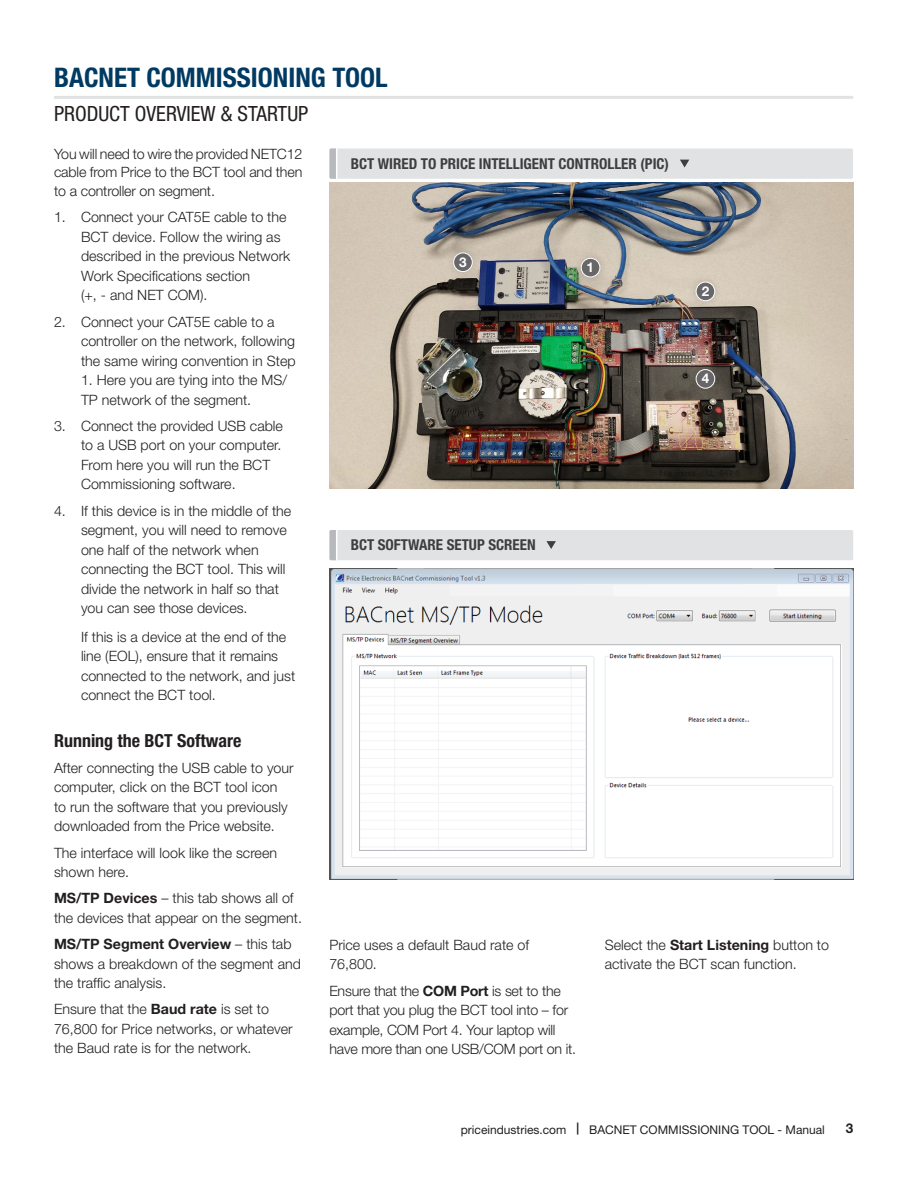
<style>
.page{position:relative;width:918px;height:1188px;background:#fff}
.page>*{position:absolute;margin:0;border:0;box-sizing:border-box;transform-origin:0 0}
.t1{font:700 condensed 27px "Helvetica Neue LT Std";color:#003a62}
.t2{font:condensed 21px "Helvetica Neue LT Std";color:#231f20}
.Title__1{font:700 condensed 18px "Helvetica Neue LT Std";color:#231f20}
.Image_Caption_Descri{font:700 condensed 15px "Helvetica Neue LT Std";color:#3e3e3f}
.Body{font:300 14.25px/19.5px "Helvetica Neue LT Std";color:#231f20}
.HEL_light_condenced{font:700 13.5px "Helvetica Neue LT Std";color:#fff}
.t3{font:700 13.5px "Helvetica Neue LT Std";color:#231f20}
.t4{font:12px "Helvetica Neue LT Std";color:#231f20}
.s1{font-weight:700}
</style>
<div class="page">
<hr style="left:54px;top:96px;width:799px;height:3px;background:#e1e2e4">
<img style="left:329px;top:568px;width:524px;height:311px">
<div style="left:330px;top:530px;width:523px;height:30px;background:#e1e2e4;border-radius:2px"></div>
<svg style="left:546px;top:541px;width:10px;height:8px"></svg>
<hr style="left:336px;top:530px;width:1px;height:30px;background:#fff">
<svg style="left:329px;top:530px;width:7px;height:30px"></svg>
<img style="left:329px;top:183px;width:524px;height:306px">
<div style="left:330px;top:148px;width:523px;height:31px;background:#e1e2e4;border-radius:2px"></div>
<svg style="left:680px;top:160px;width:9px;height:8px"></svg>
<hr style="left:336px;top:148px;width:1px;height:31px;background:#fff">
<svg style="left:329px;top:148px;width:7px;height:31px"></svg>
<div style="left:573px;top:250px;width:35px;height:35px;background:#231f20;opacity:.18"></div>
<div style="left:581px;top:258px;width:19px;height:19px;background:#67676a;border-radius:50%"></div>
<div style="left:581px;top:258px;width:19px;height:19px;border:1px solid #fff;border-radius:50%"></div>
<div style="left:688px;top:274px;width:35px;height:35px;background:#231f20;opacity:.18"></div>
<div style="left:696px;top:282px;width:19px;height:19px;background:#67676a;border-radius:50%"></div>
<div style="left:696px;top:282px;width:19px;height:19px;border:1px solid #fff;border-radius:50%"></div>
<div style="left:688px;top:362px;width:35px;height:34px;background:#231f20;opacity:.18"></div>
<div style="left:696px;top:370px;width:19px;height:18px;background:#67676a;border-radius:50%"></div>
<div style="left:696px;top:369px;width:19px;height:19px;border:1px solid #fff;border-radius:50%"></div>
<div style="left:446px;top:245px;width:34px;height:35px;background:#231f20;opacity:.18"></div>
<div style="left:454px;top:253px;width:18px;height:19px;background:#67676a;border-radius:50%"></div>
<div style="left:453px;top:253px;width:20px;height:19px;border:1px solid #fff;border-radius:50%"></div>
<h1 class="t1" style="left:54px;top:61px;width:335px">BACNET COMMISSIONING TOOL</h1>
<h2 class="t2" style="left:54px;top:102px;width:256px">PRODUCT OVERVIEW &amp; STARTUP</h2>
<p class="Body" style="left:54px;top:144px;width:250px;line-height:18px">You will need to wire the provided NETC12 cable from Price to the BCT tool and then</p>
<p class="Body" style="left:54px;top:181px;width:163px">to a controller on segment.</p>
<p class="Body" style="left:81px;top:207px;width:211px;text-indent:-27px">1. Connect your CAT5E cable to the<br>BCT device. Follow the wiring as described in the previous Network<br>Work Specifications section<br>(+, - and NET COM).</p>
<p class="Body" style="left:81px;top:312px;width:216px;text-indent:-27px">2. Connect your CAT5E cable to a controller on the network, following the same wiring convention in Step</p>
<p class="Body" style="left:81px;top:370px;width:208px">1. Here you are tying into the MS/<br>TP network of the segment.</p>
<p class="Body" style="left:81px;top:416px;width:203px;text-indent:-27px">3. Connect the provided USB cable to a USB port on your computer.<br>From here you will run the BCT<br>Commissioning software.</p>
<p class="Body" style="left:81px;top:501px;width:212px;text-indent:-27px">4. If this device is in the middle of the segment, you will need to remove one half of the network when connecting the BCT tool. This will divide the network in half so that you can see those devices.</p>
<p class="Body" style="left:81px;top:627px;width:216px">If this is a device at the end of the line (EOL), ensure that it remains connected to the network, and just connect the BCT tool.</p>
<p class="Title__1" style="left:54px;top:729px;width:189px">RUNNING THE BCT SOFTWARE</p>
<p class="Body" style="left:54px;top:758px;width:241px">After connecting the USB cable to your computer, click on the BCT tool icon<br>to run the software that you previously downloaded from the Price website.</p>
<p class="Body" style="left:54px;top:843px;width:225px">The interface will look like the screen shown here.</p>
<p class="Body" style="left:54px;top:888px;width:250px"><span class="s1">MS/TP Devices</span> – this tab shows all of the devices that appear on the segment.</p>
<p class="Body" style="left:54px;top:934px;width:249px"><span class="s1">MS/TP Segment Overview</span> – this tab shows a breakdown of the segment and the traffic analysis.</p>
<p class="Body" style="left:54px;top:999px;width:240px">Ensure that the <span class="s1">Baud rate</span> is set to<br>76,800 for Price networks, or whatever the Baud rate is for the network.</p>
<p class="Image_Caption_Descri" style="left:351px;top:155px;width:137px">BCT WIRED TO PRICE INTELLIGENT</p>
<p class="Image_Caption_Descri" style="left:559px;top:155px;width:49px">CONTROLLE</p>
<p class="Image_Caption_Descri" style="left:629px;top:155px;width:42px">R (PIC)</p>
<p class="HEL_light_condenced" style="left:459px;top:254px;width:9px">3</p>
<p class="HEL_light_condenced" style="left:586px;top:259px;width:9px">1</p>
<p class="HEL_light_condenced" style="left:702px;top:283px;width:9px">2</p>
<p class="HEL_light_condenced" style="left:702px;top:370px;width:9px">4</p>
<p class="Image_Caption_Descri" style="left:351px;top:536px;width:171px">BCT SOFTWARE SETUP SCREEN</p>
<p class="Body" style="left:605px;top:935px;width:226px">Select the <span class="s1">Start Listening</span> button to activate the BCT scan function.</p>
<p class="Body" style="left:329px;top:935px;width:201px">Price uses a default Baud rate of<br>76,800.</p>
<p class="Body" style="left:329px;top:980px;width:248px">Ensure that the <span class="s1">COM Port</span> is set to the port that you plug the BCT tool into – for example, COM Port 4. Your laptop will have more than one USB/COM port on it.</p>
<p class="t4" style="left:461px;top:1122px;width:366px">priceindustries.com <span class="s1">|</span> BACnet Commissioning Tool - Manual</p>
<p class="t3" style="left:846px;top:1120px;width:9px">3</p>
</div>
